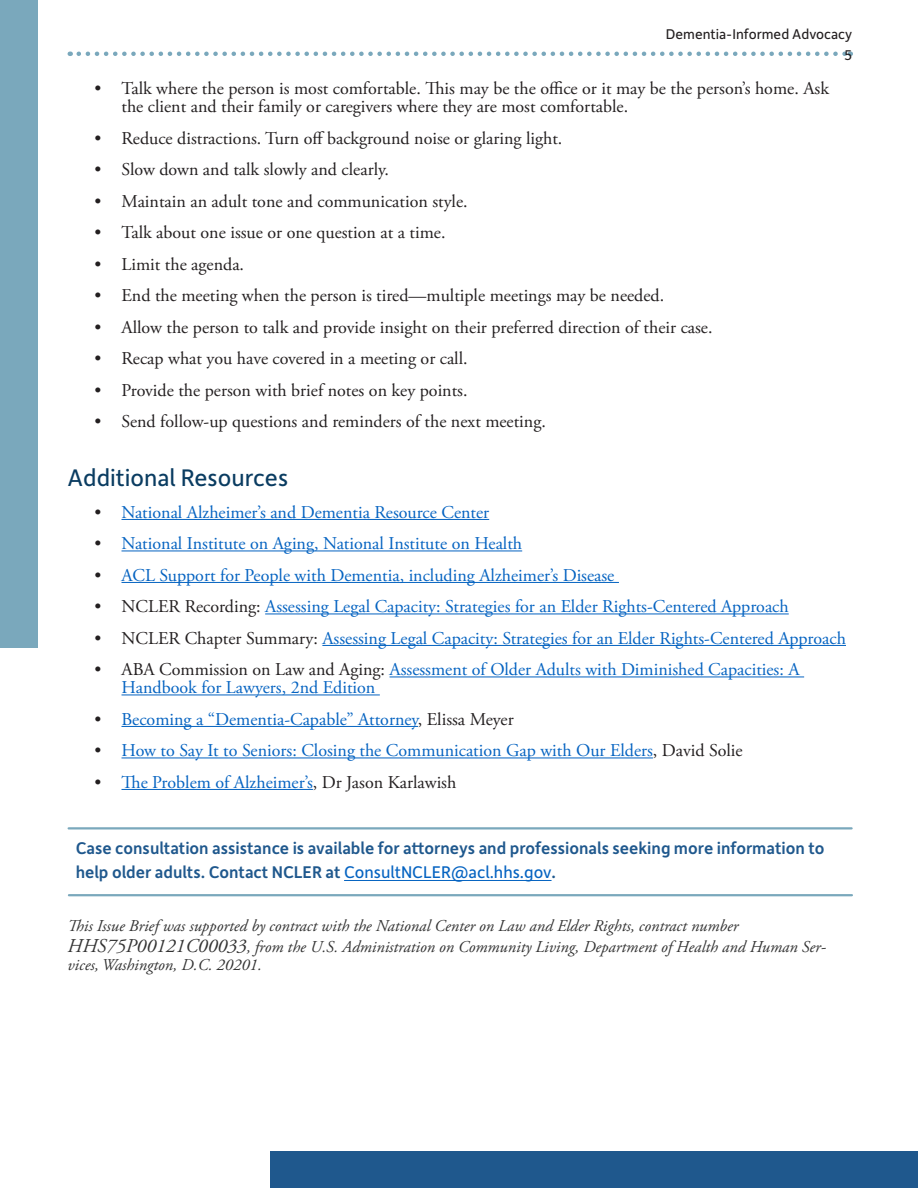
<style>
.page{position:relative;width:918px;height:1188px;background:#fff}
.page>*{position:absolute;margin:0;border:0;box-sizing:border-box;transform-origin:0 0}
.Section_Headers{font:25.5px "Depot New";color:#0a3c61}
.t1{font:18px/18px "Adobe Garamond Pro";color:#231f20}
.t2{font:18px/18px "Adobe Garamond Pro";color:#0563c1}
.Body_Text{font:500 18px/24px "Depot New";color:#1f588d}
.Heading_2{font:italic 16.5px/21px "Adobe Garamond Pro";color:#333}
.t3{font:15px/21px "Depot New";color:#231f20;text-align:right}
.s1{color:#231f20}
.s2{font-weight:400;color:#0563c1}
.s3{font-size:19.5px}
</style>
<div class="page">
<svg style="left:79px;top:52px;width:772px;height:4px"></svg>
<div style="left:0;top:0;width:38px;height:648px;background:#7aa8bc"></div>
<div style="left:270px;top:1151px;width:648px;height:37px;background:#1f588d"></div>
<hr style="left:122px;top:519px;width:367px;height:1px;background:#0563c1">
<hr style="left:122px;top:550px;width:400px;height:1px;background:#0563c1">
<hr style="left:122px;top:582px;width:497px;height:1px;background:#0563c1">
<hr style="left:265px;top:613px;width:524px;height:1px;background:#0563c1">
<hr style="left:322px;top:645px;width:524px;height:1px;background:#0563c1">
<hr style="left:390px;top:676px;width:414px;height:1px;background:#0563c1">
<hr style="left:122px;top:694px;width:258px;height:1px;background:#0563c1">
<hr style="left:122px;top:726px;width:296px;height:1px;background:#0563c1">
<hr style="left:122px;top:757px;width:531px;height:1px;background:#0563c1">
<hr style="left:122px;top:789px;width:191px;height:1px;background:#0563c1">
<hr style="left:344px;top:880px;width:208px;height:1px;background:#0563c1">
<hr style="left:69px;top:827px;width:783px;height:3px;background:#7aa8bc">
<hr style="left:69px;top:894px;width:783px;height:2px;background:#7aa8bc">
<p class="t3" style="left:666px;top:23px;width:188px">Dementia-Informed Advocacy<br>5</p>
<p class="t1" style="left:122px;top:80px;width:709px;text-indent:-27px">• Talk where the person is most comfortable. This may be the office or it may be the person’s home. Ask the client and their family or caregivers where they are most comfortable.</p>
<p class="t1" style="left:94px;top:129px;width:469px">• Reduce distractions. Turn off background noise or glaring light.</p>
<p class="t1" style="left:94px;top:161px;width:296px">• Slow down and talk slowly and clearly.</p>
<p class="t1" style="left:94px;top:192px;width:375px">• Maintain an adult tone and communication style.</p>
<p class="t1" style="left:94px;top:224px;width:352px">• Talk about one issue or one question at a time.</p>
<p class="t1" style="left:94px;top:255px;width:151px">• Limit the agenda.</p>
<p class="t1" style="left:94px;top:287px;width:571px">• End the meeting when the person is tired—multiple meetings may be needed.</p>
<p class="t1" style="left:94px;top:318px;width:620px">• Allow the person to talk and provide insight on their preferred direction of their case.</p>
<p class="t1" style="left:94px;top:350px;width:375px">• Recap what you have covered in a meeting or call.</p>
<p class="t1" style="left:94px;top:381px;width:375px">• Provide the person with brief notes on key points.</p>
<p class="t1" style="left:94px;top:413px;width:453px">• Send follow-up questions and reminders of the next meeting.</p>
<p class="Section_Headers" style="left:68px;top:461px;width:222px">Additional Resources</p>
<p class="t2" style="left:94px;top:504px;width:396px"><span class="s1">•</span> National Alzheimer’s and Dementia Resource Center</p>
<p class="t2" style="left:94px;top:535px;width:429px"><span class="s1">•</span> National Institute on Aging, National Institute on Health</p>
<p class="t2" style="left:94px;top:567px;width:521px"><span class="s1">•</span> ACL Support for People with Dementia, including Alzheimer’s Disease</p>
<p class="t2" style="left:94px;top:598px;width:696px"><span class="s1">• NCLER Recording:</span> Assessing Legal Capacity: Strategies for an Elder Rights-Centered Approach</p>
<p class="t2" style="left:94px;top:630px;width:753px"><span class="s1">• NCLER Chapter Summary:</span> Assessing Legal Capacity: Strategies for an Elder Rights-Centered Approach</p>
<p class="t2" style="left:122px;top:661px;width:680px;text-indent:-27px"><span class="s1">• ABA Commission on Law and Aging:</span> Assessment of Older Adults with Diminished Capacities: A<br>Handbook for Lawyers, 2nd Edition</p>
<p class="t2" style="left:94px;top:711px;width:421px"><span class="s1">•</span> Becoming a “Dementia-Capable” Attorney<span class="s1">, Elissa Meyer</span></p>
<p class="t2" style="left:94px;top:742px;width:650px"><span class="s1">•</span> How to Say It to Seniors: Closing the Communication Gap with Our Elders<span class="s1">, David Solie</span></p>
<p class="t2" style="left:94px;top:774px;width:363px"><span class="s1">•</span> The Problem of Alzheimer’s<span class="s1">, Dr Jason Karlawish</span></p>
<p class="Body_Text" style="left:76px;top:835px;width:750px">Case consultation assistance is available for attorneys and professionals seeking more information to help older adults. Contact NCLER at <span class="s2">ConsultNCLER@acl.hhs.gov</span>.</p>
<p class="Heading_2" style="left:68px;top:916px;width:760px">This Issue Brief was supported by contract with the National Center on Law and Elder Rights, contract number<br><span class="s3">HHS75P00121C00033</span>, from the U.S. Administration on Community Living, Department of Health and Human Ser-</p>
<p class="Heading_2" style="left:68px;top:954px;width:196px">vices, Washington, D.C. 20201.</p>
</div>
